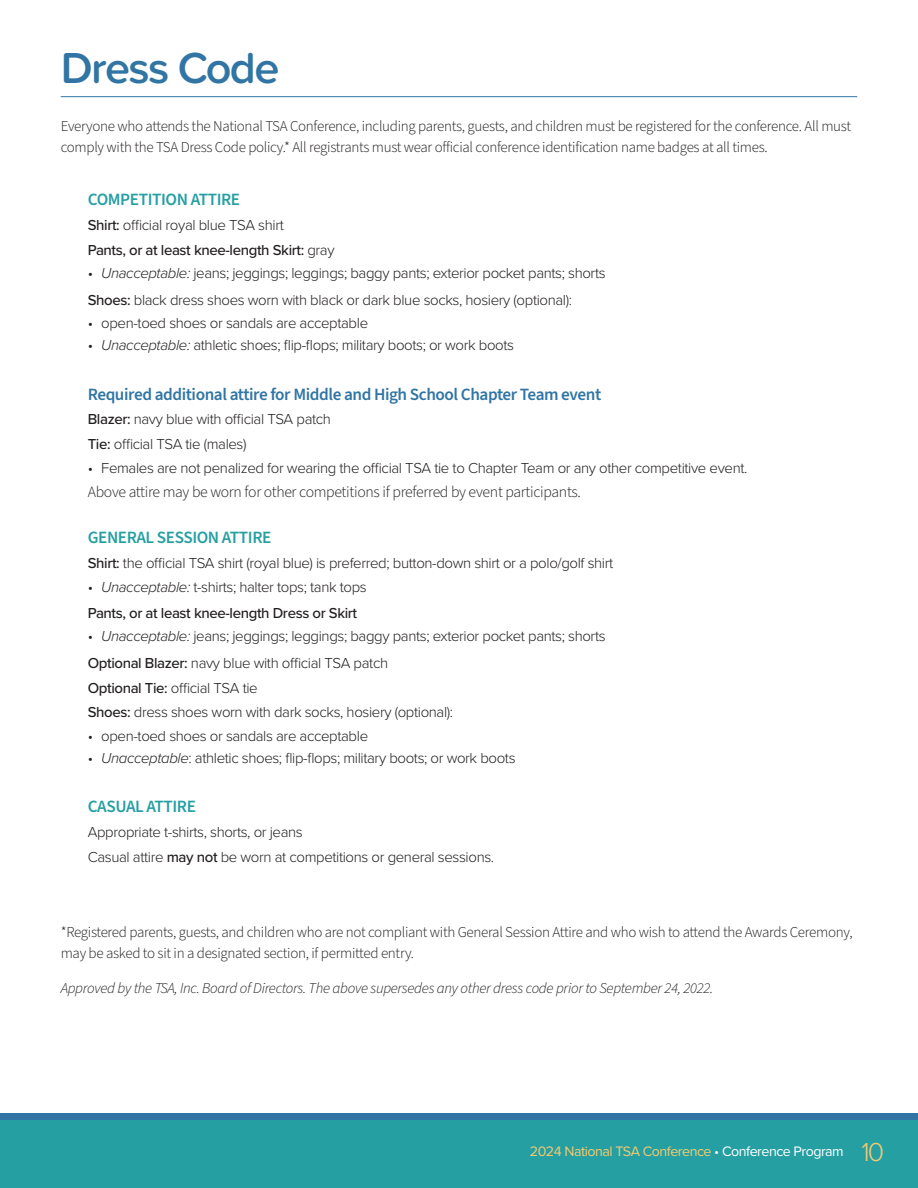
<style>
.page{position:relative;width:918px;height:1188px;background:#fff}
.page>*{position:absolute;margin:0;border:0;box-sizing:border-box;transform-origin:0 0}
.t1{font:600 45px "Proxima Soft";letter-spacing:-.035em;color:#3075a4}
.Subhead_11_5{font:600 17.25px "Source Sans 3";letter-spacing:-.025em;color:#3075a4}
.Subhead_11_5-2{font:600 17.25px "Source Sans 3";letter-spacing:-.025em;color:#269fa2}
.t2{font:300 15.75px "Source Sans 3";letter-spacing:-.02em;color:#231f20}
._2nd_Tier_-_Number{font:300 15px "Proxima Nova";letter-spacing:-.025em;color:#231f20}
.Body_Copy_10_14{font:300 15px/21px "Source Sans 3";letter-spacing:-.02em;color:#231f20}
.Body_Copy_10_14-2{font:italic 300 15px "Source Sans 3";letter-spacing:-.02em;color:#231f20}
._2nd_Tier_-_Number-2{font:500 15px "Proxima Nova";letter-spacing:-.025em;color:#231f20}
.t3{font:14.25px "Proxima Nova";letter-spacing:-.035em;color:#f4cb70}
.s1{font-weight:500}
.s2{font-weight:300}
.s3{font-style:italic}
.s4{font-weight:300;color:#fff}
.s5{color:#fff}
.s6{font-weight:300;font-size:27px}
</style>
<div class="page">
<div style="left:0;top:1114px;width:918px;height:67px;background:#3075a4"></div>
<div style="left:0;top:1120px;width:918px;height:68px;background:#269fa2"></div>
<hr style="left:61px;top:96px;width:796px;height:1px;background:#3075a4">
<p class="t1" style="left:61px;top:34px;width:220px">Dress Code</p>
<p class="Body_Copy_10_14" style="left:61px;top:115px;width:792px">Everyone who attends the National TSA Conference, including parents, guests, and children must be registered for the conference. All must comply with the TSA Dress Code policy.* All registrants must wear official conference identification name badges at all times.</p>
<p class="Subhead_11_5-2" style="left:88px;top:188px;width:154px">COMPETITION ATTIRE</p>
<p class="_2nd_Tier_-_Number" style="left:88px;top:214px;width:198px"><span class="s1">Shirt:</span> official royal blue TSA shirt</p>
<p class="_2nd_Tier_-_Number-2" style="left:88px;top:239px;width:248px">Pants, or at least knee-length Skirt: <span class="s2">gray</span></p>
<p class="_2nd_Tier_-_Number" style="left:88px;top:262px;width:519px">• <span class="s3">Unacceptable:</span> jeans; jeggings; leggings; baggy pants; exterior pocket pants; shorts</p>
<p class="_2nd_Tier_-_Number" style="left:88px;top:288px;width:486px"><span class="s1">Shoes:</span> black dress shoes worn with black or dark blue socks, hosiery (optional):</p>
<p class="_2nd_Tier_-_Number" style="left:88px;top:312px;width:282px">• open-toed shoes or sandals are acceptable</p>
<p class="_2nd_Tier_-_Number" style="left:88px;top:334px;width:428px">• <span class="s3">Unacceptable:</span> athletic shoes; flip-flops; military boots; or work boots</p>
<p class="Subhead_11_5" style="left:88px;top:383px;width:515px">Required additional attire for Middle and High School Chapter Team event</p>
<p class="_2nd_Tier_-_Number" style="left:88px;top:408px;width:245px"><span class="s1">Blazer:</span> navy blue with official TSA patch</p>
<p class="_2nd_Tier_-_Number" style="left:88px;top:433px;width:160px"><span class="s1">Tie:</span> official TSA tie (males)</p>
<p class="_2nd_Tier_-_Number" style="left:88px;top:457px;width:661px">• Females are not penalized for wearing the official TSA tie to Chapter Team or any other competitive event.</p>
<p class="t2" style="left:88px;top:482px;width:495px">Above attire may be worn for other competitions if preferred by event participants.</p>
<p class="Subhead_11_5-2" style="left:88px;top:526px;width:185px">GENERAL SESSION ATTIRE</p>
<p class="_2nd_Tier_-_Number" style="left:88px;top:552px;width:527px"><span class="s1">Shirt:</span> the official TSA shirt (royal blue) is preferred; button-down shirt or a polo/golf shirt</p>
<p class="_2nd_Tier_-_Number" style="left:88px;top:575px;width:281px">• <span class="s3">Unacceptable:</span> t-shirts; halter tops; tank tops</p>
<p class="_2nd_Tier_-_Number-2" style="left:88px;top:602px;width:271px">Pants, or at least knee-length Dress or Skirt</p>
<p class="_2nd_Tier_-_Number" style="left:88px;top:625px;width:519px">• <span class="s3">Unacceptable:</span> jeans; jeggings; leggings; baggy pants; exterior pocket pants; shorts</p>
<p class="_2nd_Tier_-_Number" style="left:88px;top:651px;width:302px"><span class="s1">Optional Blazer:</span> navy blue with official TSA patch</p>
<p class="_2nd_Tier_-_Number" style="left:88px;top:676px;width:172px"><span class="s1">Optional Tie:</span> official TSA tie</p>
<p class="_2nd_Tier_-_Number" style="left:88px;top:701px;width:367px"><span class="s1">Shoes:</span> dress shoes worn with dark socks, hosiery (optional):</p>
<p class="_2nd_Tier_-_Number" style="left:88px;top:725px;width:282px">• open-toed shoes or sandals are acceptable</p>
<p class="_2nd_Tier_-_Number" style="left:88px;top:747px;width:429px">• <span class="s3">Unacceptable</span>: athletic shoes; flip-flops; military boots; or work boots</p>
<p class="Subhead_11_5-2" style="left:88px;top:796px;width:110px">CASUAL ATTIRE</p>
<p class="_2nd_Tier_-_Number" style="left:88px;top:821px;width:217px">Appropriate t-shirts, shorts, or jeans</p>
<p class="_2nd_Tier_-_Number" style="left:88px;top:846px;width:408px">Casual attire <span class="s1">may not</span> be worn at competitions or general sessions.</p>
<p class="Body_Copy_10_14" style="left:61px;top:922px;width:793px">*Registered parents, guests, and children who are not compliant with General Session Attire and who wish to attend the Awards Ceremony, may be asked to sit in a designated section, if permitted entry.</p>
<p class="Body_Copy_10_14-2" style="left:61px;top:979px;width:654px">Approved by the TSA, Inc. Board of Directors. The above supersedes any other dress code prior to September 24, 2022.</p>
<p class="t3" style="left:530px;top:1141px;width:356px">2024 National TSA Conference <span class="s4">•</span> <span class="s5">Conference Program</span> <span class="s6">10</span></p>
</div>
